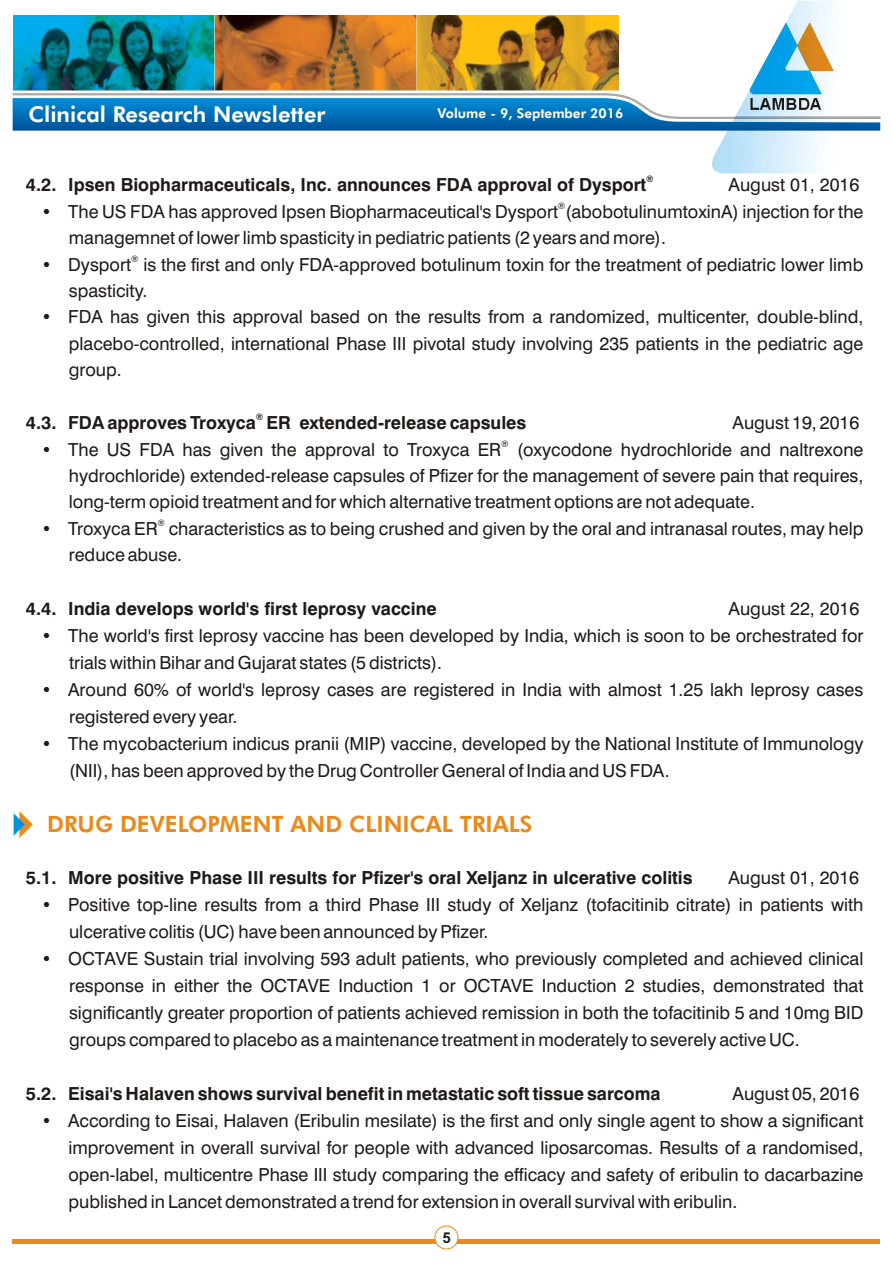
<style>
.page{position:relative;width:894px;height:1263px;background:#fff}
.page>*{position:absolute;margin:0;border:0;box-sizing:border-box;transform-origin:0 0}
.t1{font:22.5px "Futura Hv BT";color:#eb8a1c}
.t2{font:21.9px "Futura Hv BT";color:#fff}
.t3{font:18px/27px "Swis 721 BT";color:#1f1a17}
.t4{font:700 18px "Swis 721 BT";color:#1f1a17}
.t5{font:700 15px "Arial";color:#1f1a17}
.t6{font:13.5px "Futura Hv BT";color:#fff}
.t7{font:9px "Swis 721 BT";color:#1f1a17}
.t8{font:700 9px "Swis 721 BT";color:#1f1a17}
</style>
<div class="page">
<div style="left:13px;top:1239px;width:867px;height:5px;background:#eb8a1c"></div>
<div style="left:435px;top:1226px;width:23px;height:23px;background:#fff;border:1px solid #eb8a1c;border-radius:50%"></div>
<img style="left:13px;top:15px;width:606px;height:8px">
<img style="left:712px;top:0;width:120px;height:174px">
<img style="left:12px;top:23px;width:869px;height:108px">
<svg style="left:14px;top:811px;width:19px;height:27px"></svg>
<p class="t2" style="left:28px;top:106px;width:299px">Clinical Research Newsletter</p>
<p class="t6" style="left:444px;top:108px;width:176px">Volume - 2, February 2015</p>
<p class="t6" style="left:438px;top:108px;width:187px">Volume - 9, September 2016</p>
<p class="t8" style="left:646px;top:175px;width:9px">®</p>
<p class="t4" style="left:26px;top:177px;width:622px">4.2. Ipsen Biopharmaceuticals, Inc. announces FDA approval of Dysport</p>
<p class="t3" style="left:729px;top:173px;width:132px">August 01, 2016</p>
<p class="t7" style="left:558px;top:202px;width:9px">®</p>
<p class="t3" style="left:69px;top:200px;width:796px;line-height:26.2px;text-indent:-26px">• The US FDA has approved Ipsen Biopharmaceutical's Dysport (abobotulinumtoxinA) injection for the managemnet of lower limb spasticity in pediatric patients (2 years and more).</p>
<p class="t7" style="left:131px;top:255px;width:9px">®</p>
<p class="t3" style="left:69px;top:253px;width:796px;line-height:26.2px;text-indent:-26px">• Dysport is the first and only FDA-approved botulinum toxin for the treatment of pediatric lower limb spasticity.</p>
<p class="t3" style="left:69px;top:305px;width:796px;line-height:26.2px;text-align:justify;text-indent:-26px">• FDA has given this approval based on the results from a randomized, multicenter, double-blind, placebo-controlled, international Phase III pivotal study involving 235 patients in the pediatric age group.</p>
<p class="t8" style="left:256px;top:413px;width:9px">®</p>
<p class="t4" style="left:26px;top:415px;width:502px">4.3. FDA approves Troxyca ER extended-release capsules</p>
<p class="t3" style="left:733px;top:411px;width:128px">August 19, 2016</p>
<p class="t7" style="left:501px;top:440px;width:9px">®</p>
<p class="t3" style="left:69px;top:438px;width:796px;line-height:26.2px;text-align:justify;text-indent:-26px">• The US FDA has given the approval to Troxyca ER (oxycodone hydrochloride and naltrexone hydrochloride) extended-release capsules of Pfizer for the management of severe pain that requires, long-term opioid treatment and for which alternative treatment options are not adequate.</p>
<p class="t7" style="left:158px;top:519px;width:9px">®</p>
<p class="t3" style="left:69px;top:517px;width:796px;line-height:26.2px;text-indent:-26px">• Troxyca ER characteristics as to being crushed and given by the oral and intranasal routes, may help reduce abuse.</p>
<p class="t4" style="left:26px;top:601px;width:412px">4.4. India develops world's first leprosy vaccine</p>
<p class="t3" style="left:729px;top:597px;width:132px">August 22, 2016</p>
<p class="t3" style="left:69px;top:624px;width:796px;text-indent:-26px">• The world's first leprosy vaccine has been developed by India, which is soon to be orchestrated for trials within Bihar and Gujarat states (5 districts).</p>
<p class="t3" style="left:69px;top:677px;width:796px;text-indent:-26px">• Around 60% of world's leprosy cases are registered in India with almost 1.25 lakh leprosy cases registered every year.</p>
<p class="t3" style="left:69px;top:731px;width:796px;text-indent:-26px">• The mycobacterium indicus pranii (MIP) vaccine, developed by the National Institute of Immunology (NII), has been approved by the Drug Controller General of India and US FDA.</p>
<p class="t1" style="left:47px;top:815px;width:487px">DRUG DEVELOPMENT AND CLINICAL TRIALS</p>
<p class="t4" style="left:26px;top:871px;width:668px">5.1. More positive Phase III results for Pfizer's oral Xeljanz in ulcerative colitis</p>
<p class="t3" style="left:728px;top:866px;width:132px">August 01, 2016</p>
<p class="t3" style="left:69px;top:893px;width:796px;text-indent:-26px">• Positive top-line results from a third Phase III study of Xeljanz (tofacitinib citrate) in patients with ulcerative colitis (UC) have been announced by Pfizer.</p>
<p class="t3" style="left:69px;top:947px;width:796px;text-align:justify;text-indent:-26px">• OCTAVE Sustain trial involving 593 adult patients, who previously completed and achieved clinical response in either the OCTAVE Induction 1 or OCTAVE Induction 2 studies, demonstrated that significantly greater proportion of patients achieved remission in both the tofacitinib 5 and 10mg BID groups compared to placebo as a maintenance treatment in moderately to severely active UC.</p>
<p class="t4" style="left:26px;top:1087px;width:636px">5.2. Eisai's Halaven shows survival benefit in metastatic soft tissue sarcoma</p>
<p class="t3" style="left:733px;top:1082px;width:128px">August 05, 2016</p>
<p class="t3" style="left:69px;top:1109px;width:796px;text-align:justify;text-indent:-26px">• According to Eisai, Halaven (Eribulin mesilate) is the first and only single agent to show a significant improvement in overall survival for people with advanced liposarcomas. Results of a randomised, open-label, multicentre Phase III study comparing the efficacy and safety of eribulin to dacarbazine published in Lancet demonstrated a trend for extension in overall survival with eribulin.</p>
<p class="t5" style="left:442px;top:1232px;width:10px">5</p>
</div>
